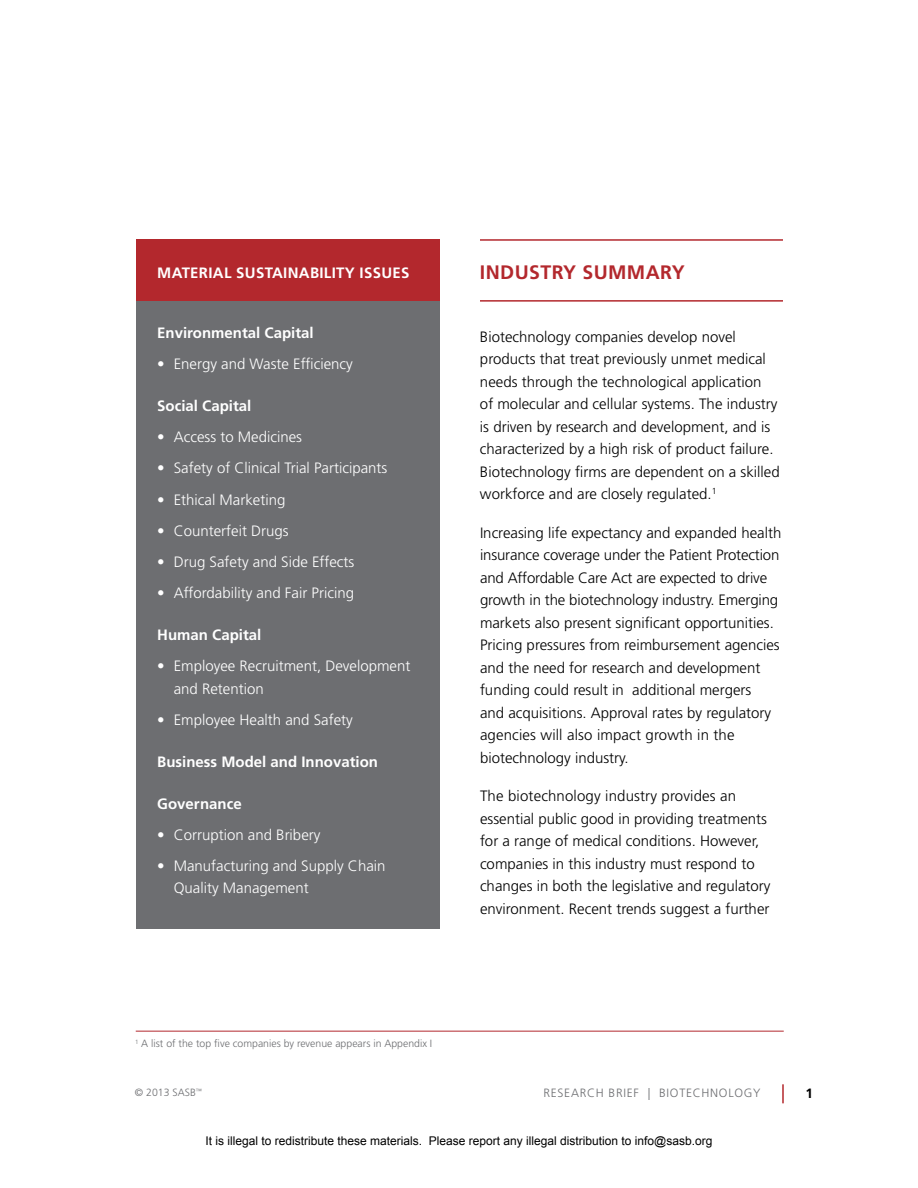
<style>
.page{position:relative;width:918px;height:1188px;background:#fff}
.page>*{position:absolute;margin:0;border:0;box-sizing:border-box;transform-origin:0 0}
.t1{font:700 19.5px "Frutiger LT Std";letter-spacing:.02em;color:#b3282d}
.t2{font:300 15px/22.5px "Frutiger LT Std";color:#000}
.t3{font:300 15px/22.5px "Frutiger LT Std";color:#fff}
.t4{font:700 15px "Frutiger LT Std";color:#fff}
.t5{font:700 15px "Frutiger LT Std";letter-spacing:.02em;color:#fff}
.t6{font:700 13.5px "Frutiger LT Std";color:#000}
.t7{font:12px "Arial";color:#000}
.t8{font:300 12px "Frutiger LT Std";letter-spacing:.06em;color:#6d6e71}
.t9{font:300 10.5px "Frutiger LT Std";color:#6d6e71}
.t10{font:300 6.15px "Frutiger LT Std";color:#6d6e71}
</style>
<div class="page">
<svg style="left:782px;top:1084px;width:2px;height:19px"></svg>
<hr style="left:136px;top:1031px;width:648px;height:1px;background:#b3282d">
<hr style="left:480px;top:239px;width:303px;height:2px;background:#b3282d">
<hr style="left:480px;top:300px;width:303px;height:2px;background:#b3282d">
<div style="left:136px;top:239px;width:304px;height:690px;background:#6d6e71"></div>
<div style="left:136px;top:239px;width:304px;height:62px;background:#b3282d"></div>
<p class="t5" style="left:157px;top:264px;width:160px">Material Sustainabili</p>
<p class="t5" style="left:336px;top:264px;width:75px">ty Issues</p>
<p class="t4" style="left:157px;top:324px;width:158px">Environmental Capital</p>
<p class="t3" style="left:157px;top:353px;width:197px">• Energy and Waste Efficiency</p>
<p class="t4" style="left:157px;top:397px;width:96px">Social Capital</p>
<p class="t3" style="left:157px;top:426px;width:146px">• Access to Medicines</p>
<p class="t3" style="left:157px;top:457px;width:232px">• Safety of Clinical Trial Participants</p>
<p class="t3" style="left:157px;top:488px;width:130px">• Ethical Marketing</p>
<p class="t3" style="left:157px;top:519px;width:133px">• Counterfeit Drugs</p>
<p class="t3" style="left:157px;top:551px;width:199px">• Drug Safety and Side Effects</p>
<p class="t3" style="left:157px;top:582px;width:198px">• Affordability and Fair Pricing</p>
<p class="t4" style="left:157px;top:626px;width:106px">Human Capital</p>
<p class="t3" style="left:174px;top:655px;width:238px;text-indent:-16px">• Employee Recruitment, Development and Retention</p>
<p class="t3" style="left:157px;top:708px;width:197px">• Employee Health and Safety</p>
<p class="t4" style="left:157px;top:753px;width:222px">Business Model and Innovation</p>
<p class="t4" style="left:157px;top:795px;width:86px">Governance</p>
<p class="t3" style="left:157px;top:823px;width:165px">• Corruption and Bribery</p>
<p class="t3" style="left:174px;top:855px;width:213px;text-indent:-16px">• Manufacturing and Supply Chain<br>Quality Management</p>
<h1 class="t1" style="left:480px;top:260px;width:206px">Industry Summary</h1>
<p class="t2" style="left:480px;top:325px;width:301px">Biotechnology companies develop novel products that treat previously unmet medical needs through the technological application<br>of molecular and cellular systems. The industry is driven by research and development, and is characterized by a high risk of product failure.<br>Biotechnology firms are dependent on a skilled workforce and are closely regulated.<sup>1</sup></p>
<p class="t2" style="left:480px;top:522px;width:303px">Increasing life expectancy and expanded health insurance coverage under the Patient Protection and Affordable Care Act are expected to drive growth in the biotechnology industry. Emerging markets also present significant opportunities.<br>Pricing pressures from reimbursement agencies and the need for research and development funding could result in additional mergers<br>and acquisitions. Approval rates by regulatory agencies will also impact growth in the biotechnology industry.</p>
<p class="t2" style="left:480px;top:785px;width:292px">The biotechnology industry provides an essential public good in providing treatments for a range of medical conditions. However, companies in this industry must respond to changes in both the legislative and regulatory environment. Recent trends suggest a further</p>
<p class="t9" style="left:135px;top:1038px;width:299px"><sup>1</sup> A list of the top five companies by revenue appears in Appendix I</p>
<p class="t9" style="left:135px;top:1086px;width:62px">© 2013 SASB</p>
<p class="t8" style="left:543px;top:1086px;width:219px">Research Brief | biotechnology</p>
<p class="t6" style="left:805px;top:1086px;width:9px">1</p>
<p class="t10" style="left:196px;top:1087px;width:8px">™</p>
<p class="t7" style="left:205px;top:1133px;width:509px">It is illegal to redistribute these materials. Please report any illegal distribution to info@sasb.org</p>
</div>
